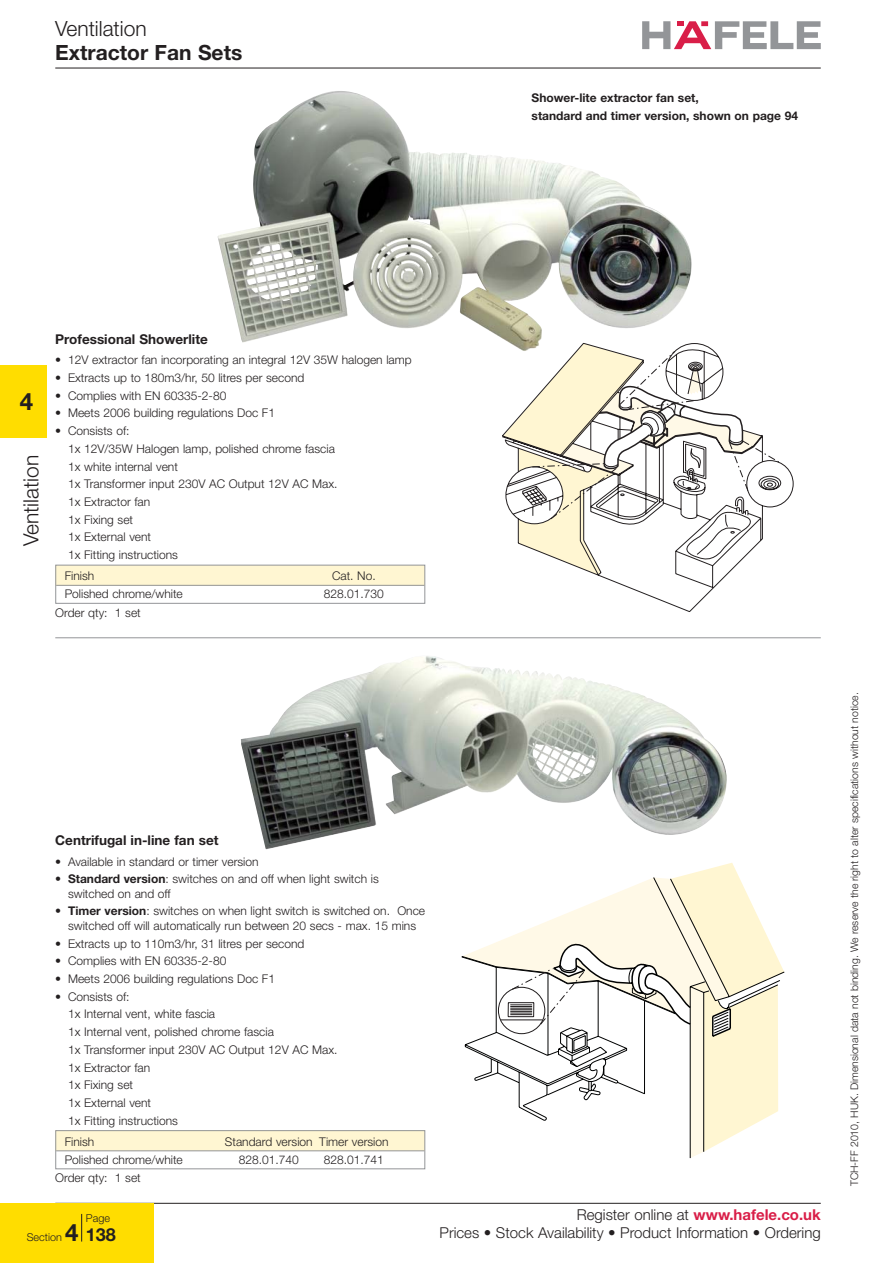
<style>
.page{position:relative;width:893px;height:1263px;background:#fff}
.page>*{position:absolute;margin:0;border:0;box-sizing:border-box;transform-origin:0 0}
.t1{font:700 24px "Helvetica Neue";color:#231f20}
.t2{font:300 21px "Helvetica Neue";color:#231f20}
.t3{font:700 21px "Helvetica Neue";color:#231f20}
.t4{font:300 15px/18px "Helvetica Neue";color:#231f20;text-align:right}
.t5{font:700 13.5px "Helvetica Neue";color:#231f20}
.t6{font:300 12px/17.7px "Helvetica Neue";color:#231f20}
.t7{font:700 12px/17.7px "Helvetica Neue";color:#231f20}
.t8{font:300 10.8px "Helvetica Neue";color:#231f20}
.t9{font:300 10.5px "Helvetica Neue";color:#231f20}
.s1{font-weight:700}
.s2{font-weight:700;font-size:24px}
.s3{font-weight:700;font-size:18px}
.s4{font-weight:700;color:#d91e48}
</style>
<div class="page">
<svg style="left:597px;top:462px;width:196px;height:150px"></svg>
<svg style="left:502px;top:343px;width:279px;height:232px"></svg>
<hr style="left:55px;top:1203px;width:766px;height:1px;background:#231f20">
<svg style="left:642px;top:21px;width:179px;height:28px"></svg>
<hr style="left:55px;top:68px;width:766px;height:1px;background:#231f20">
<hr style="left:55px;top:637px;width:766px;height:1px;background:#939598">
<div style="left:0;top:1203px;width:153px;height:60px;background:#fd0"></div>
<svg style="left:81px;top:1214px;width:1px;height:28px"></svg>
<div style="left:0;top:366px;width:47px;height:72px;background:#fd0"></div>
<div style="left:55px;top:565px;width:370px;height:20px;background:#fff6d2"></div>
<hr style="left:56px;top:585px;width:368px;height:1px;background:#939598">
<div style="left:55px;top:565px;width:370px;height:39px;border:1px solid #939598"></div>
<img style="left:218px;top:91px;width:479px;height:262px">
<div style="left:55px;top:1131px;width:370px;height:20px;background:#fff6d2"></div>
<hr style="left:56px;top:1150px;width:368px;height:1px;background:#939598">
<div style="left:55px;top:1130px;width:370px;height:39px;border:1px solid #939598"></div>
<img style="left:241px;top:656px;width:486px;height:193px">
<svg style="left:462px;top:863px;width:322px;height:295px"></svg>
<h2 class="t2" style="left:55px;top:21px;width:93px">Ventilation</h2>
<h2 class="t3" style="left:55px;top:45px;width:189px">Extractor Fan Sets</h2>
<p class="t7" style="left:531px;top:90px;width:268px">Shower-lite extractor fan set,<br>standard and timer version, shown on page 94</p>
<h1 class="t1" style="left:20px;top:393px;width:15px">4</h1>
<h2 class="t2" style="left:24px;top:546px;width:93px;rotate:-90deg">Ventilation</h2>
<p class="t5" style="left:55px;top:334px;width:154px">Professional Showerlite</p>
<p class="t6" style="left:55px;top:352px;width:358px">• 12V extractor fan incorporating an integral 12V 35W halogen lamp</p>
<p class="t6" style="left:55px;top:370px;width:251px">• Extracts up to 180m3/hr, 50 litres per second</p>
<p class="t6" style="left:55px;top:388px;width:173px">• Complies with EN 60335-2-80</p>
<p class="t6" style="left:55px;top:405px;width:221px">• Meets 2006 building regulations Doc F1</p>
<p class="t6" style="left:68px;top:423px;width:271px;text-indent:-13px">• Consists of:<br>1x 12V/35W Halogen lamp, polished chrome fascia<br>1x white internal vent<br>1x Transformer input 230V AC Output 12V AC Max.<br>1x Extractor fan<br>1x Fixing set<br>1x External vent<br>1x Fitting instructions</p>
<p class="t6" style="left:65px;top:568px;width:31px">Finish</p>
<p class="t6" style="left:332px;top:568px;width:45px">Cat. No.</p>
<p class="t6" style="left:65px;top:586px;width:120px">Polished chrome/white</p>
<p class="t6" style="left:324px;top:586px;width:62px">828.01.730</p>
<p class="t6" style="left:55px;top:605px;width:87px">Order qty: 1 set</p>
<p class="t5" style="left:55px;top:835px;width:165px">Centrifugal in-line fan set</p>
<p class="t6" style="left:55px;top:854px;width:205px">• Available in standard or timer version</p>
<p class="t6" style="left:68px;top:873px;width:312px;line-height:14.4px;text-indent:-13px">• <span class="s1">Standard version</span>: switches on and off when light switch is switched on and off</p>
<p class="t6" style="left:55px;top:905px;width:371px;line-height:14.4px;text-align:center">• <span class="s1">Timer version</span>: switches on when light switch is switched on. Once switched off will automatically run between 20 secs - max. 15 mins</p>
<p class="t6" style="left:55px;top:936px;width:251px">• Extracts up to 110m3/hr, 31 litres per second</p>
<p class="t6" style="left:55px;top:953px;width:173px">• Complies with EN 60335-2-80</p>
<p class="t6" style="left:55px;top:971px;width:221px">• Meets 2006 building regulations Doc F1</p>
<p class="t6" style="left:68px;top:989px;width:271px;text-indent:-13px">• Consists of:<br>1x Internal vent, white fascia<br>1x Internal vent, polished chrome fascia<br>1x Transformer input 230V AC Output 12V AC Max.<br>1x Extractor fan<br>1x Fixing set<br>1x External vent<br>1x Fitting instructions</p>
<p class="t6" style="left:65px;top:1134px;width:31px">Finish</p>
<p class="t6" style="left:225px;top:1134px;width:165px">Standard version Timer version</p>
<p class="t6" style="left:65px;top:1152px;width:120px">Polished chrome/white</p>
<p class="t6" style="left:239px;top:1152px;width:62px">828.01.740</p>
<p class="t6" style="left:324px;top:1152px;width:62px">828.01.741</p>
<p class="t6" style="left:55px;top:1170px;width:87px">Order qty: 1 set</p>
<p class="t8" style="left:86px;top:1214px;width:26px">Page</p>
<p class="t8" style="left:27px;top:1234px;width:91px">Section <span class="s2">4</span> <span class="s3">138</span></p>
<p class="t4" style="left:440px;top:1207px;width:383px">Register online at <span class="s4">www.hafele.co.uk<br></span>Prices • Stock Availability • Product Information • Ordering</p>
<p class="t9" style="left:850px;top:1186px;width:495px;rotate:-90deg">TCH-FF 2010, HUK. Dimensional data not binding. We reserve the right to alter specifications without notice.</p>
</div>
